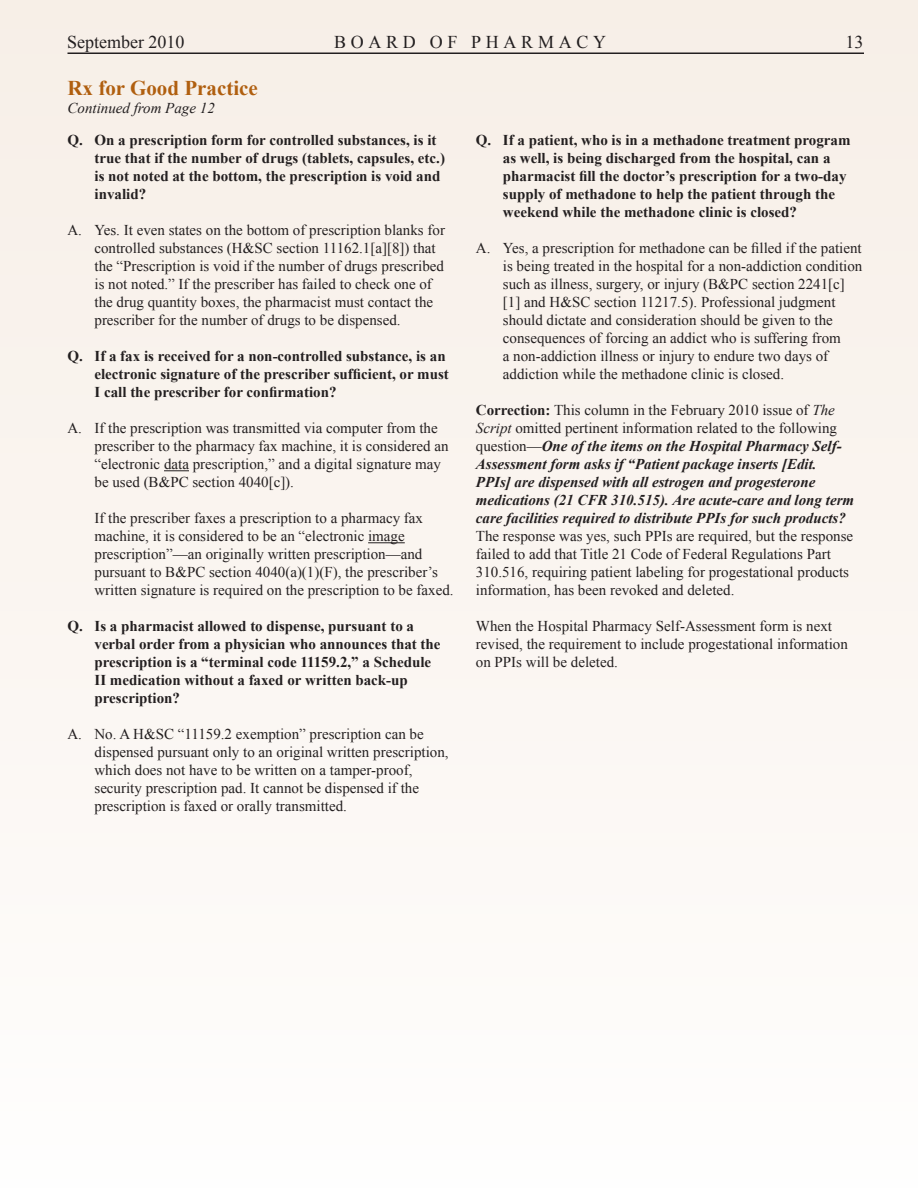
<style>
.page{position:relative;width:918px;height:1188px;background:#faf5f1}
.page>*{position:absolute;margin:0;border:0;box-sizing:border-box;transform-origin:0 0}
.t1{font:700 21px "Times New Roman";color:#b05f0f}
.t2{font:18px "Times New Roman";letter-spacing:.26em;color:#231f20}
.t3{font:18px "Times New Roman";color:#231f20}
.t4{font:18px "Times New Roman";letter-spacing:.13em;color:#231f20}
.t5{font:15px/18px "Times New Roman";color:#231f20}
.t6{font:700 15px/18px "Times New Roman";color:#231f20}
.t7{font:italic 15px "Times New Roman";color:#231f20}
.s1{font-weight:700}
.s2{font-style:italic}
.s3{font-weight:700;font-style:italic}
</style>
<div class="page">
<hr style="left:68px;top:52px;width:796px;height:2px;background:#231f20">
<svg style="left:164px;top:470px;width:25px;height:1px"></svg>
<hr style="left:368px;top:542px;width:37px;height:1px;background:#231f20">
<p class="t3" style="left:67px;top:30px;width:119px">September 2010</p>
<p class="t2" style="left:334px;top:30px;width:273px">BOARD OF PHARMACY</p>
<p class="t4" style="left:846px;top:30px;width:19px">13</p>
<p class="t1" style="left:68px;top:74px;width:192px">Rx for Good Practice</p>
<p class="t7" style="left:68px;top:98px;width:149px">Continued from Page 12</p>
<p class="t6" style="left:94px;top:131px;width:352px;text-indent:-27px">Q. On a prescription form for controlled substances, is it true that if the number of drugs (tablets, capsules, etc.) is not noted at the bottom, the prescription is void and invalid?</p>
<p class="t5" style="left:94px;top:221px;width:352px;text-indent:-27px">A. Yes. It even states on the bottom of prescription blanks for controlled substances (H&amp;SC section 11162.1[a][8]) that the “Prescription is void if the number of drugs prescribed is not noted.” If the prescriber has failed to check one of the drug quantity boxes, the pharmacist must contact the prescriber for the number of drugs to be dispensed.</p>
<p class="t6" style="left:94px;top:347px;width:356px;text-indent:-27px">Q. If a fax is received for a non-controlled substance, is an electronic signature of the prescriber sufficient, or must<br>I call the prescriber for confirmation?</p>
<p class="t5" style="left:94px;top:419px;width:356px;text-indent:-27px">A. If the prescription was transmitted via computer from the prescriber to the pharmacy fax machine, it is considered an “electronic data prescription,” and a digital signature may be used (B&amp;PC section 4040[c]).</p>
<p class="t5" style="left:94px;top:509px;width:361px">If the prescriber faxes a prescription to a pharmacy fax machine, it is considered to be an “electronic image prescription”—an originally written prescription—and pursuant to B&amp;PC section 4040(a)(1)(F), the prescriber’s written signature is required on the prescription to be faxed.</p>
<p class="t6" style="left:94px;top:617px;width:348px;text-indent:-27px">Q. Is a pharmacist allowed to dispense, pursuant to a verbal order from a physician who announces that the prescription is a “terminal code 11159.2,” a Schedule II medication without a faxed or written back-up prescription?</p>
<p class="t5" style="left:94px;top:725px;width:356px;text-indent:-27px">A. No. A H&amp;SC “11159.2 exemption” prescription can be dispensed pursuant only to an original written prescription, which does not have to be written on a tamper-proof, security prescription pad. It cannot be dispensed if the prescription is faxed or orally transmitted.</p>
<p class="t6" style="left:503px;top:131px;width:349px;text-indent:-27px">Q. If a patient, who is in a methadone treatment program as well, is being discharged from the hospital, can a pharmacist fill the doctor’s prescription for a two-day supply of methadone to help the patient through the weekend while the methadone clinic is closed?</p>
<p class="t5" style="left:503px;top:239px;width:361px;text-indent:-27px">A. Yes, a prescription for methadone can be filled if the patient is being treated in the hospital for a non-addiction condition such as illness, surgery, or injury (B&amp;PC section 2241[c] [1] and H&amp;SC section 11217.5). Professional judgment should dictate and consideration should be given to the consequences of forcing an addict who is suffering from<br>a non-addiction illness or injury to endure two days of addiction while the methadone clinic is closed.</p>
<p class="t5" style="left:476px;top:401px;width:380px"><span class="s1">Correction:</span> This column in the February 2010 issue of <span class="s2">The Script</span> omitted pertinent information related to the following question—<span class="s3">One of the items on the Hospital Pharmacy Self-Assessment form asks if “Patient package inserts [Edit.<br>PPIs] are dispensed with all estrogen and progesterone medications (21 CFR 310.515). Are acute-care and long term care facilities required to distribute PPIs for such products?<br></span>The response was yes, such PPIs are required, but the response failed to add that Title 21 Code of Federal Regulations Part 310.516, requiring patient labeling for progestational products information, has been revoked and deleted.</p>
<p class="t5" style="left:476px;top:617px;width:374px">When the Hospital Pharmacy Self-Assessment form is next revised, the requirement to include progestational information on PPIs will be deleted.</p>
</div>
